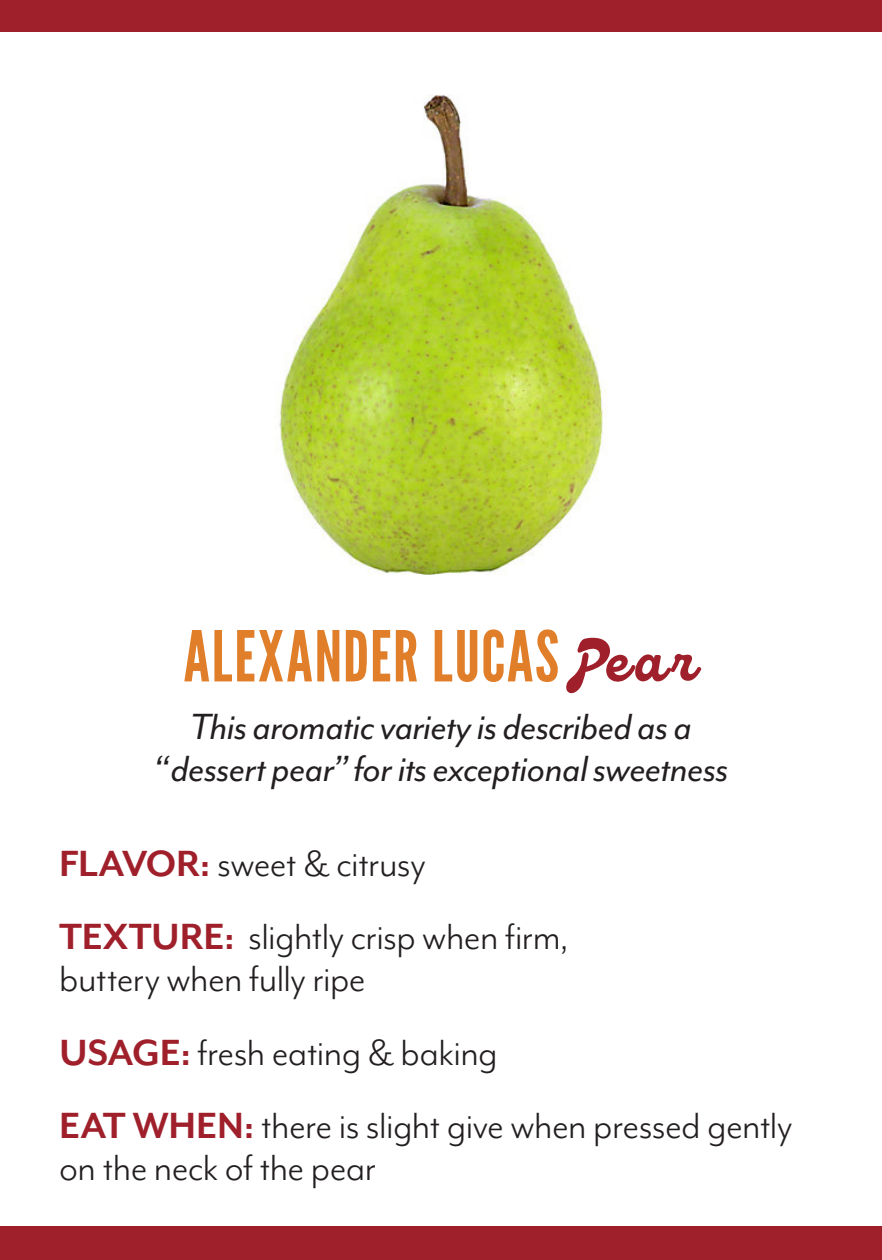
<style>
.page{position:relative;width:882px;height:1260px;background:#fff}
.page>*{position:absolute;margin:0;border:0;box-sizing:border-box;transform-origin:0 0}
.t1{font:70px "League Gothic";letter-spacing:.025em;color:#e07e29}
.t2{font:42px/42px "Mr Eaves Mod OT";letter-spacing:-.015em;color:#231f20}
.t3{font:italic 42px/42px "Mr Eaves Mod OT";letter-spacing:-.01em;color:#231f20;text-align:center}
.s1{font-family:"BN Rendall Script Cursive";font-size:56px;color:#9f202b}
.s2{font-weight:700;color:#9f202b}
</style>
<div class="page">
<img style="left:276px;top:94px;width:330px;height:481px">
<div style="left:0;top:1227px;width:882px;height:33px;background:#9f202b"></div>
<div style="left:0;top:0;width:882px;height:32px;background:#9f202b"></div>
<p class="t1" style="left:184px;top:615px;width:516px">ALEXANDER LUCAS <span class="s1">Pear</span></p>
<p class="t3" style="left:153px;top:706px;width:577px">This aromatic variety is described as a “dessert pear” for its exceptional sweetness</p>
<p class="t2" style="left:59px;top:842px;width:368px"><span class="s2">FLAVOR:</span> sweet &amp; citrusy</p>
<p class="t2" style="left:59px;top:915px;width:511px"><span class="s2">TEXTURE:</span> slightly crisp when firm, buttery when fully ripe</p>
<p class="t2" style="left:59px;top:1031px;width:440px"><span class="s2">USAGE:</span> fresh eating &amp; baking</p>
<p class="t2" style="left:59px;top:1104px;width:735px"><span class="s2">EAT WHEN:</span> there is slight give when pressed gently on the neck of the pear</p>
</div>
